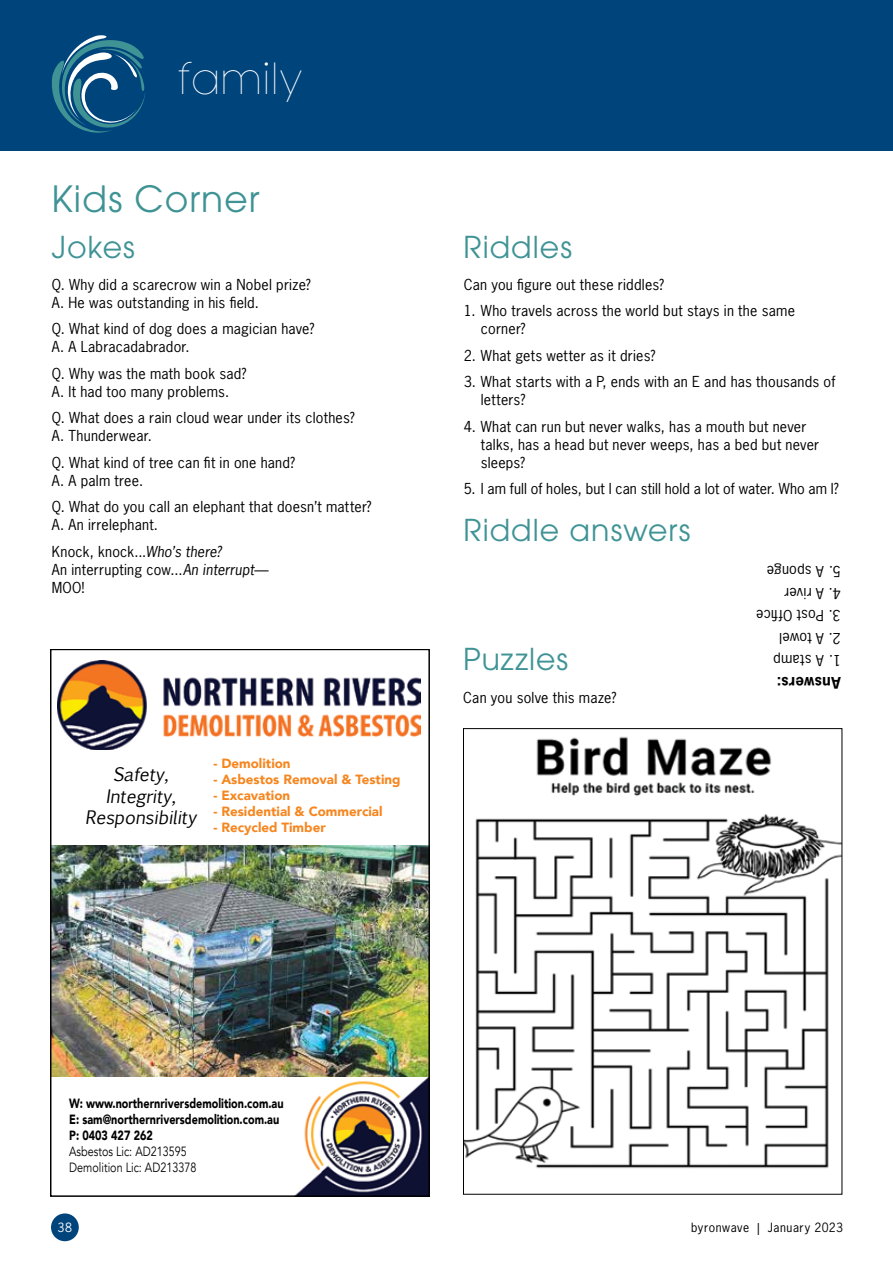
<style>
.page{position:relative;width:893px;height:1263px;background:#fff}
.page>*{position:absolute;margin:0;border:0;box-sizing:border-box;transform-origin:0 0}
.t1{font:36px "ITC Avant Garde Pro";letter-spacing:.03em;color:#3f9395}
.t2{font:31.5px "Bondoluo Peek";letter-spacing:.12em;color:#fff}
.t3{font:30px "ITC Avant Garde Pro";letter-spacing:.035em;color:#3f9395}
.t4{font:17.85px/21.3px "Euphemia UCAS";color:#000;text-align:center}
.t5{font:700 15px "News Gothic Std";letter-spacing:.02em;color:#000}
.t6{font:14.25px/18px "News Gothic Std";letter-spacing:.015em;color:#000}
.t7{font:900 13.35px/16px "Avenir";color:#000;scale:.81 1}
.t8{font:900 13.35px "Avenir";color:#f6861f}
.t9{font:13.35px/16px "Avenir";color:#000;scale:.81 1}
.t10{font:12px "News Gothic Std";letter-spacing:.045em;color:#000}
.t11{font:12px "News Gothic Std";color:#fff}
.s1{font-style:italic}
</style>
<div class="page">
<div style="left:51px;top:1213px;width:28px;height:28px;background:#00447c;border-radius:50%"></div>
<img style="left:465px;top:736px;width:375px;height:433px">
<img style="left:53px;top:845px;width:374px;height:232px">
<img style="left:296px;top:1078px;width:131px;height:116px">
<img style="left:58px;top:660px;width:362px;height:89px">
<div style="left:0;top:0;width:893px;height:151px;background:#00447c"></div>
<svg style="left:52px;top:35px;width:93px;height:98px"></svg>
<h2 class="t2" style="left:178px;top:61px;width:126px">family</h2>
<h1 class="t1" style="left:51px;top:176px;width:210px">Kids Corner</h1>
<h3 class="t3" style="left:52px;top:229px;width:85px">Jokes</h3>
<p class="t6" style="left:52px;top:275px;width:261px">Q. Why did a scarecrow win a Nobel prize?<br>A. He was outstanding in his field.</p>
<p class="t6" style="left:52px;top:320px;width:264px">Q. What kind of dog does a magician have?<br>A. A Labracadabrador.</p>
<p class="t6" style="left:52px;top:364px;width:196px">Q. Why was the math book sad?<br>A. It had too many problems.</p>
<p class="t6" style="left:52px;top:409px;width:305px">Q. What does a rain cloud wear under its clothes?<br>A. Thunderwear.</p>
<p class="t6" style="left:52px;top:453px;width:245px">Q. What kind of tree can fit in one hand?<br>A. A palm tree.</p>
<p class="t6" style="left:52px;top:498px;width:321px">Q. What do you call an elephant that doesn’t matter?<br>A. An irrelephant.</p>
<p class="t6" style="left:52px;top:542px;width:219px">Knock, knock...<span class="s1">Who’s there?<br></span>An interrupting cow...<span class="s1">An interrupt</span>—<br>MOO!</p>
<p class="t4" style="left:85px;top:764px;width:113px">Safety,<br>Integrity,<br>Responsibility</p>
<p class="t8" style="left:213px;top:751px;width:79px">- Demolition</p>
<p class="t8" style="left:213px;top:767px;width:189px">- Asbestos Removal &amp; Testing</p>
<p class="t8" style="left:213px;top:783px;width:78px">- Excavation</p>
<p class="t8" style="left:213px;top:799px;width:171px">- Residential &amp; Commercial</p>
<p class="t8" style="left:213px;top:815px;width:114px">- Recycled Timber</p>
<h3 class="t3" style="left:463px;top:229px;width:110px">Riddles</h3>
<p class="t6" style="left:464px;top:275px;width:202px">Can you figure out these riddles?</p>
<p class="t6" style="left:481px;top:302px;width:316px;text-indent:-17px">1. Who travels across the world but stays in the same corner?</p>
<p class="t6" style="left:464px;top:346px;width:193px">2. What gets wetter as it dries?</p>
<p class="t6" style="left:481px;top:373px;width:356px;text-indent:-17px">3. What starts with a P, ends with an E and has thousands of letters?</p>
<p class="t6" style="left:481px;top:417px;width:340px;text-indent:-17px">4. What can run but never walks, has a mouth but never talks, has a head but never weeps, has a bed but never sleeps?</p>
<p class="t6" style="left:464px;top:480px;width:377px">5. I am full of holes, but I can still hold a lot of water. Who am I?</p>
<h3 class="t3" style="left:463px;top:511px;width:228px">Riddle answers</h3>
<h3 class="t3" style="left:463px;top:641px;width:106px">Puzzles</h3>
<p class="t6" style="left:463px;top:689px;width:155px">Can you solve this maze?</p>
<p class="t6" style="left:841px;top:580px;width:76px;rotate:-180deg">5. A sponge</p>
<p class="t6" style="left:841px;top:603px;width:58px;rotate:-180deg">4. A river</p>
<p class="t6" style="left:841px;top:625px;width:86px;rotate:-180deg">3. Post Office</p>
<p class="t6" style="left:841px;top:647px;width:63px;rotate:-180deg">2. A towel</p>
<p class="t6" style="left:841px;top:669px;width:69px;rotate:-180deg">1. A stamp</p>
<p class="t5" style="left:841px;top:693px;width:66px;rotate:-180deg">Answers:</p>
<p class="t7" style="left:69px;top:1095px;width:266px">W: www.northernriversdemolition.com.au<br>E: sam@northernriversdemolition.com.au<br>P: 0403 427 262</p>
<p class="t9" style="left:69px;top:1143px;width:159px">Asbestos Lic: AD213595<br>Demolition Lic: AD213378</p>
<p class="t11" style="left:58px;top:1220px;width:16px">38</p>
<p class="t10" style="left:691px;top:1220px;width:153px">byronwave | January 2023</p>
</div>
